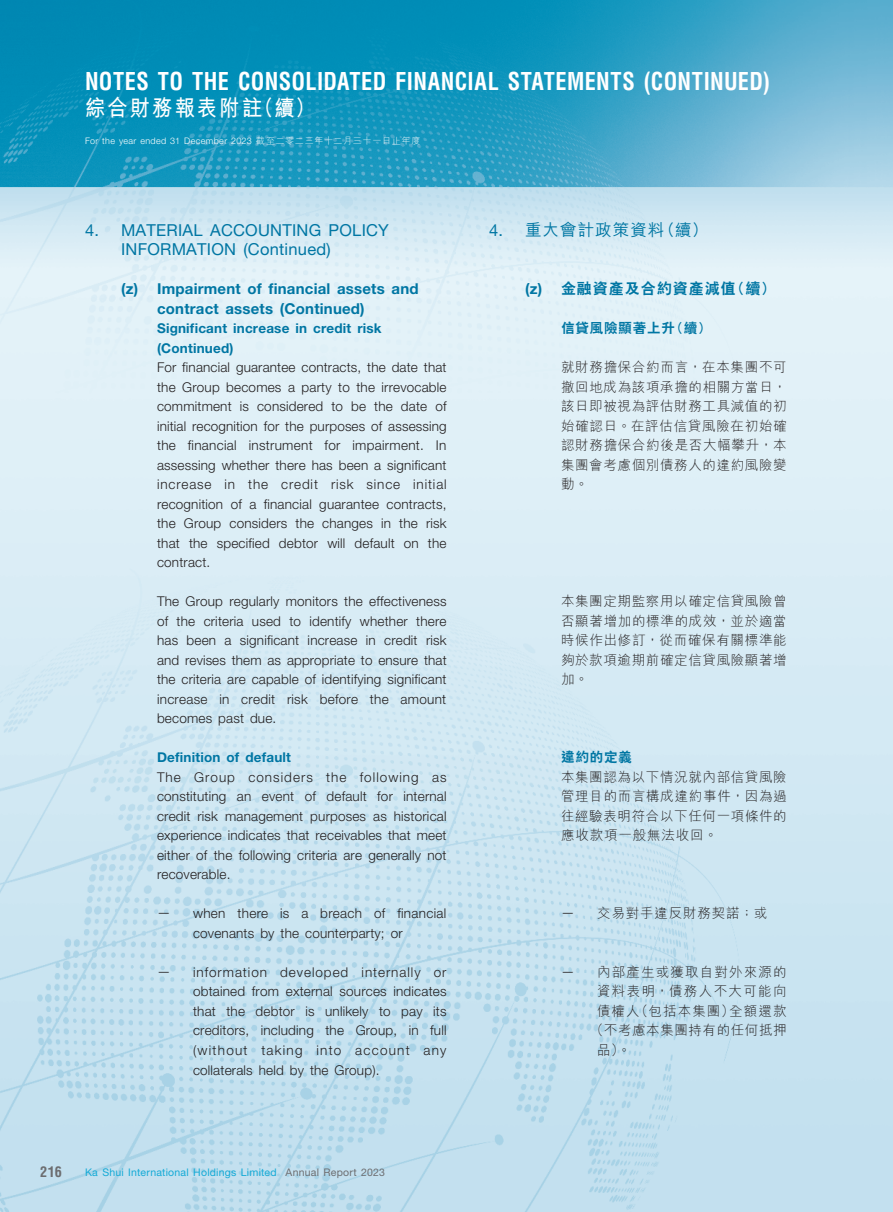
<style>
.page{position:relative;width:893px;height:1212px;background:#fff}
.page>*{position:absolute;margin:0;border:0;box-sizing:border-box;transform-origin:0 0}
.t1{font:700 condensed 24px "Helvetica LT Std";letter-spacing:.015em;color:#fff;scale:.93 1}
.t2{font:700 22.5px "M Hei HK";letter-spacing:.11em;color:#fff;scale:.9 1}
._03_H1{font:16.5px/19.5px "Helvetica Neue LT Std";letter-spacing:.015em;color:#0076a3}
._03_H1-2{font:500 16.5px "M Hei HK";letter-spacing:.065em;color:#0076a3}
._04___H2{font:700 15px/19.5px "Helvetica Neue LT Std";letter-spacing:.015em;color:#0076a3}
._04___H2-2{font:800 15px "C Hei 2 HK";letter-spacing:.065em;color:#0076a3}
.t3{font:700 condensed 14.25px "Helvetica LT Std";color:#6c6d70}
._01_Body_Text{font:300 13.5px/19.5px "Helvetica Neue LT Std";letter-spacing:.015em;color:#231f20;text-align:justify}
._01_Body_Text-2{font:300 13.5px/19.5px "M Hei HK";letter-spacing:.055em;color:#231f20;text-align:justify}
._05_____H3{font:700 13.5px/19.5px "Helvetica Neue LT Std";letter-spacing:.015em;color:#0076a3}
._05_____H3-2{font:800 13.5px "C Hei 2 HK";letter-spacing:.065em;color:#0076a3}
._01_Body_Text-3{font:300 13.5px "M Hei HK";letter-spacing:.085em;color:#231f20}
._01_Body_Text-4{font:300 13.5px "M Hei HK";letter-spacing:.08em;color:#231f20}
._01_Body_Text-5{font:300 13.5px "M Hei HK";letter-spacing:.1em;color:#231f20}
.t4{font:10.5px "Helvetica Neue LT Std";letter-spacing:.02em;color:#13aad6}
.t5{font:300 9px "Helvetica Neue LT Std";letter-spacing:.04em;color:#fff}
.s1{font-family:"M Hei HK"}
.s2{color:#6c6d70}
.s3{font-family:"Helvetica Neue LT Std";font-weight:400}
.s4{font-family:"Helvetica Neue LT Std";font-weight:700}
.s5{font-family:"Helvetica Neue LT Std"}
</style>
<div class="page">
<img style="left:0;top:0;width:893px;height:1212px">
<h1 class="t1" style="left:85px;top:67px;width:738px">NOTES TO THE CONSOLIDATED FINANCIAL STATEMENTS (CONTINUED)</h1>
<h2 class="t2" style="left:85px;top:91px;width:257px">綜合財務報表附註（續）</h2>
<p class="t5" style="left:85px;top:135px;width:337px">For the year ended 31 December 2023 <span class="s1">截至二零二三年十二月三十一日止年度</span></p>
<p class="_03_H1" style="left:121px;top:220px;width:269px;text-indent:-36px">4. MATERIAL ACCOUNTING POLICY<br>INFORMATION (Continued)</p>
<p class="_04___H2" style="left:157px;top:279px;width:263px;text-indent:-36px">(z) Impairment of financial assets and contract assets (Continued)</p>
<p class="_05_____H3" style="left:157px;top:318px;width:226px">Significant increase in credit risk (Continued)</p>
<p class="_01_Body_Text" style="left:157px;top:358px;width:291px">For financial guarantee contracts, the date that the Group becomes a party to the irrevocable commitment is considered to be the date of initial recognition for the purposes of assessing the financial instrument for impairment. In assessing whether there has been a significant increase in the credit risk since initial recognition of a financial guarantee contracts, the Group considers the changes in the risk that the specified debtor will default on the contract.</p>
<p class="_01_Body_Text" style="left:157px;top:592px;width:291px">The Group regularly monitors the effectiveness of the criteria used to identify whether there has been a significant increase in credit risk and revises them as appropriate to ensure that the criteria are capable of identifying significant increase in credit risk before the amount becomes past due.</p>
<p class="_05_____H3" style="left:157px;top:747px;width:135px">Definition of default</p>
<p class="_01_Body_Text" style="left:157px;top:767px;width:291px">The Group considers the following as constituting an event of default for internal credit risk management purposes as historical experience indicates that receivables that meet either of the following criteria are generally not recoverable.</p>
<p class="_01_Body_Text" style="left:157px;top:904px;width:291px;text-align:center">— when there is a breach of financial covenants by the counterparty; or</p>
<p class="_01_Body_Text" style="left:193px;top:962px;width:255px;text-indent:-36px">— information developed internally or obtained from external sources indicates that the debtor is unlikely to pay its creditors, including the Group, in full (without taking into account any collaterals held by the Group).</p>
<p class="t3" style="left:40px;top:1162px;width:23px">216</p>
<p class="t4" style="left:85px;top:1166px;width:301px">Ka Shui International Holdings Limited <span class="s2">Annual Report 2023</span></p>
<p class="_03_H1-2" style="left:489px;top:218px;width:221px"><span class="s3">4.</span> 重大會計政策資料（續）</p>
<p class="_04___H2-2" style="left:525px;top:279px;width:252px"><span class="s4">(z)</span> 金融資產及合約資產減值（續）</p>
<p class="_05_____H3-2" style="left:561px;top:319px;width:152px">信貸風險顯著上升（續）</p>
<p class="_01_Body_Text-2" style="left:561px;top:357px;width:227px">就財務擔保合約而言，在本集團不可撤回地成為該項承擔的相關方當日，該日即被視為評估財務工具減值的初始確認日。在評估信貸風險在初始確認財務擔保合約後是否大幅攀升，本集團會考慮個別債務人的違約風險變動。</p>
<p class="_01_Body_Text-2" style="left:561px;top:591px;width:227px">本集團定期監察用以確定信貸風險曾否顯著增加的標準的成效，並於適當時候作出修訂，從而確保有關標準能夠於款項逾期前確定信貸風險顯著增加。</p>
<p class="_05_____H3-2" style="left:561px;top:748px;width:72px">違約的定義</p>
<p class="_01_Body_Text-2" style="left:561px;top:767px;width:227px">本集團認為以下情況就內部信貸風險管理目的而言構成違約事件，因為過往經驗表明符合以下任何一項條件的應收款項一般無法收回。</p>
<p class="_01_Body_Text-2" style="left:561px;top:903px;width:208px"><span class="s5">—</span> 交易對手違反財務契諾；或</p>
<p class="_01_Body_Text-3" style="left:561px;top:962px;width:227px"><span class="s5">—</span> 內部產生或獲取自對外來源的</p>
<p class="_01_Body_Text-5" style="left:597px;top:982px;width:191px">資料表明，債務人不大可能向</p>
<p class="_01_Body_Text-4" style="left:597px;top:1001px;width:191px">債權人（包括本集團）全額還款</p>
<p class="_01_Body_Text-2" style="left:590px;top:1020px;width:198px">（不考慮本集團持有的任何抵押</p>
<p class="_01_Body_Text-2" style="left:597px;top:1040px;width:36px">品）。</p>
</div>
